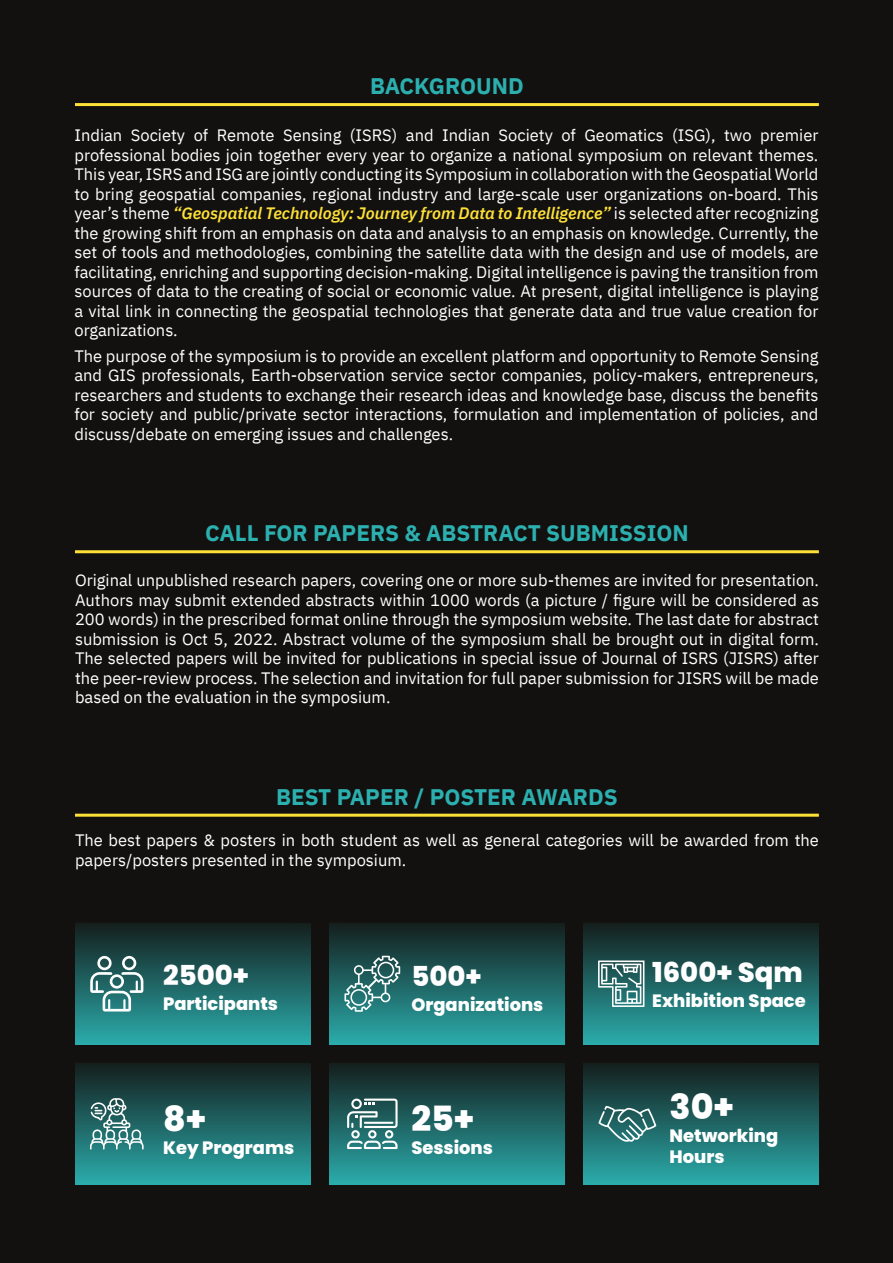
<style>
.page{position:relative;width:893px;height:1263px;background:#12110f}
.page>*{position:absolute;margin:0;border:0;box-sizing:border-box;transform-origin:0 0}
.t1{font:800 34.8px "Poppins";color:#fff}
.t2{font:800 27.45px "Poppins";color:#fff}
.t3{font:700 22.5px "IBM Plex Sans";color:#2cafaf}
.t4{font:800 17.85px/21.5px "Poppins";color:#fff}
.t5{font:16.5px/19.5px "IBM Plex Sans";color:#fff;text-align:justify}
.s1{font-weight:600;font-style:italic;color:#fee036}
</style>
<div class="page">
<hr style="left:75px;top:103px;width:744px;height:3px;background:#fee036">
<div style="left:583px;top:923px;width:236px;height:122px;background:linear-gradient(to bottom,#141e1d,#2babab)"></div>
<hr style="left:75px;top:550px;width:744px;height:3px;background:#fee036">
<hr style="left:75px;top:814px;width:744px;height:3px;background:#fee036">
<div style="left:75px;top:923px;width:236px;height:122px;background:linear-gradient(to bottom,#141e1d,#2babab)"></div>
<svg style="left:90px;top:956px;width:53px;height:55px;background:#5d8f8e"></svg>
<div style="left:329px;top:1063px;width:236px;height:122px;background:linear-gradient(to bottom,#141e1c,#2babab)"></div>
<div style="left:329px;top:923px;width:236px;height:122px;background:linear-gradient(to bottom,#141e1d,#2babab)"></div>
<svg style="left:344px;top:956px;width:56px;height:56px;background:#4e8585"></svg>
<svg style="left:598px;top:960px;width:46px;height:47px;background:#719e9d"></svg>
<svg style="left:347px;top:1098px;width:51px;height:51px;background:#679595"></svg>
<div style="left:583px;top:1063px;width:236px;height:122px;background:linear-gradient(to bottom,#141e1c,#2babab)"></div>
<div style="left:75px;top:1063px;width:236px;height:122px;background:linear-gradient(to bottom,#141e1c,#2babab)"></div>
<svg style="left:90px;top:1097px;width:54px;height:53px;background:#578a89"></svg>
<svg style="left:598px;top:1106px;width:58px;height:36px;background:#4d8584"></svg>
<h3 class="t3" style="left:370px;top:68px;width:155px">BACKGROUND</h3>
<p class="t5" style="left:74px;top:124px;width:746px">Indian Society of Remote Sensing (ISRS) and Indian Society of Geomatics (ISG), two premier professional bodies join together every year to organize a national symposium on relevant themes.<br>This year, ISRS and ISG are jointly conducting its Symposium in collaboration with the Geospatial World to bring geospatial companies, regional industry and large-scale user organizations on-board. This year’s theme <span class="s1">“Geospatial Technology: Journey from Data to Intelligence”</span> is selected after recognizing the growing shift from an emphasis on data and analysis to an emphasis on knowledge. Currently, the set of tools and methodologies, combining the satellite data with the design and use of models, are facilitating, enriching and supporting decision-making. Digital intelligence is paving the transition from sources of data to the creating of social or economic value. At present, digital intelligence is playing a vital link in connecting the geospatial technologies that generate data and true value creation for organizations.</p>
<p class="t5" style="left:74px;top:345px;width:746px">The purpose of the symposium is to provide an excellent platform and opportunity to Remote Sensing and GIS professionals, Earth-observation service sector companies, policy-makers, entrepreneurs, researchers and students to exchange their research ideas and knowledge base, discuss the benefits for society and public/private sector interactions, formulation and implementation of policies, and discuss/debate on emerging issues and challenges.</p>
<h3 class="t3" style="left:205px;top:515px;width:485px">CALL FOR PAPERS &amp; ABSTRACT SUBMISSION</h3>
<p class="t5" style="left:75px;top:569px;width:746px">Original unpublished research papers, covering one or more sub-themes are invited for presentation.<br>Authors may submit extended abstracts within 1000 words (a picture / figure will be considered as 200 words) in the prescribed format online through the symposium website. The last date for abstract submission is Oct 5, 2022. Abstract volume of the symposium shall be brought out in digital form.<br>The selected papers will be invited for publications in special issue of Journal of ISRS (JISRS) after the peer-review process. The selection and invitation for full paper submission for JISRS will be made based on the evaluation in the symposium.</p>
<h3 class="t3" style="left:276px;top:779px;width:343px">BEST PAPER / POSTER AWARDS</h3>
<p class="t5" style="left:75px;top:829px;width:745px">The best papers &amp; posters in both student as well as general categories will be awarded from the papers/posters presented in the symposium.</p>
<h2 class="t2" style="left:163px;top:959px;width:87px">2500+</h2>
<p class="t4" style="left:163px;top:993px;width:116px">Participants</p>
<h1 class="t1" style="left:163px;top:1098px;width:45px">8+</h1>
<p class="t4" style="left:163px;top:1137px;width:133px">Key Programs</p>
<h2 class="t2" style="left:411px;top:960px;width:72px">500+</h2>
<p class="t4" style="left:411px;top:994px;width:133px">Organizations</p>
<h1 class="t1" style="left:411px;top:1098px;width:64px">25+</h1>
<p class="t4" style="left:411px;top:1137px;width:83px">Sessions</p>
<h2 class="t2" style="left:652px;top:956px;width:152px">1600+ Sqm</h2>
<p class="t4" style="left:652px;top:990px;width:155px">Exhibition Space</p>
<h1 class="t1" style="left:670px;top:1086px;width:66px">30+</h1>
<p class="t4" style="left:670px;top:1125px;width:110px">Networking<br>Hours</p>
</div>
